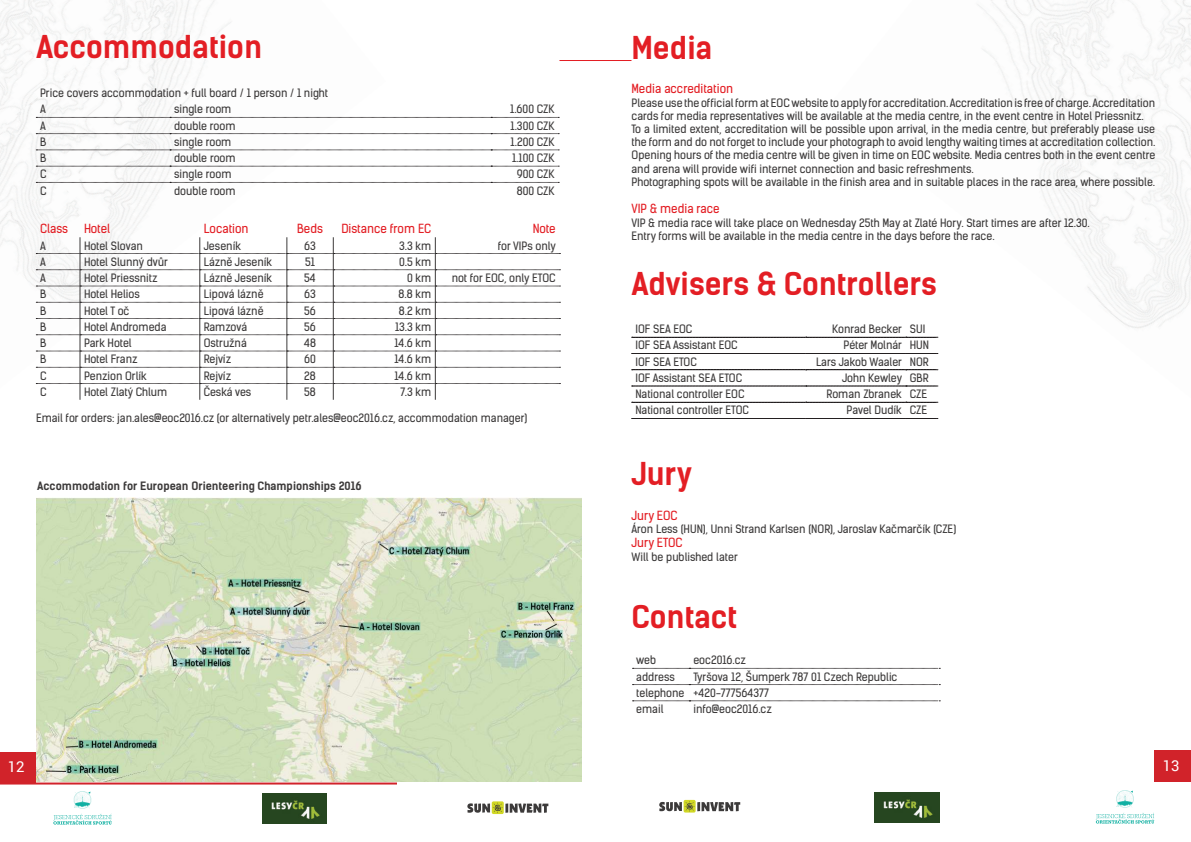
<style>
.page{position:relative;width:1191px;height:842px;background:#fff}
.page>*{position:absolute;margin:0;border:0;box-sizing:border-box;transform-origin:0 0}
.t1{font:700 30px "Kelson Sans";color:#e31e24}
.t2{font:15px "Roboto";color:#fff}
.t3{font:12px "Kelson Sans";color:#e31e24}
.t4{font:11px/13.2px "Kelson Sans";color:#3c3a3a}
.t5{font:700 11px "Kelson Sans";color:#3c3a3a}
</style>
<div class="page">
<img style="left:0;top:50px;width:224px;height:211px">
<img style="left:0;top:0;width:160px;height:93px">
<img style="left:0;top:39px;width:43px;height:88px">
<hr style="left:559px;top:60px;width:72px;height:1px;background:#e31e24">
<img style="left:1003px;top:77px;width:188px;height:251px">
<img style="left:1150px;top:315px;width:41px;height:13px">
<img style="left:1018px;top:0;width:173px;height:120px">
<img style="left:1169px;top:93px;width:22px;height:44px">
<hr style="left:0;top:782px;width:397px;height:2px;background:#d1232a">
<svg style="left:492px;top:801px;width:12px;height:13px"></svg>
<svg style="left:467px;top:802px;width:81px;height:11px"></svg>
<img style="left:262px;top:793px;width:64px;height:30px">
<svg style="left:53px;top:791px;width:59px;height:33px"></svg>
<img style="left:75px;top:799px;width:14px;height:7px">
<div style="left:683px;top:800px;width:12px;height:12px;background:#d1d825;border-radius:2px"></div>
<svg style="left:659px;top:801px;width:81px;height:10px"></svg>
<img style="left:874px;top:792px;width:65px;height:30px">
<svg style="left:1095px;top:790px;width:59px;height:33px"></svg>
<img style="left:1117px;top:798px;width:14px;height:7px">
<div style="left:0;top:752px;width:36px;height:32px;background:#d1232a"></div>
<div style="left:1155px;top:750px;width:36px;height:32px;background:#d1232a"></div>
<svg style="left:36px;top:117px;width:523px;height:1px"></svg>
<svg style="left:36px;top:133px;width:523px;height:1px"></svg>
<svg style="left:36px;top:150px;width:523px;height:1px"></svg>
<svg style="left:36px;top:166px;width:523px;height:1px"></svg>
<svg style="left:36px;top:182px;width:523px;height:1px"></svg>
<svg style="left:36px;top:237px;width:524px;height:163px"></svg>
<svg style="left:631px;top:337px;width:307px;height:1px"></svg>
<svg style="left:631px;top:353px;width:307px;height:1px"></svg>
<svg style="left:631px;top:370px;width:307px;height:1px"></svg>
<svg style="left:631px;top:386px;width:307px;height:1px"></svg>
<svg style="left:631px;top:402px;width:307px;height:1px"></svg>
<svg style="left:631px;top:418px;width:307px;height:1px"></svg>
<svg style="left:632px;top:668px;width:308px;height:1px"></svg>
<svg style="left:632px;top:684px;width:308px;height:1px"></svg>
<svg style="left:632px;top:701px;width:308px;height:1px"></svg>
<img style="left:36px;top:498px;width:545px;height:284px">
<h1 class="t1" style="left:36px;top:29px;width:228px">Accommodation</h1>
<p class="t4" style="left:40px;top:86px;width:289px">Price covers accommodation + full board / 1 person / 1 night</p>
<p class="t4" style="left:40px;top:103px;width:7px">A</p>
<p class="t4" style="left:174px;top:103px;width:59px">single room</p>
<p class="t4" style="left:510px;top:103px;width:46px">1.600 CZK</p>
<p class="t4" style="left:40px;top:119px;width:7px">A</p>
<p class="t4" style="left:174px;top:119px;width:63px">double room</p>
<p class="t4" style="left:510px;top:119px;width:46px">1.300 CZK</p>
<p class="t4" style="left:40px;top:135px;width:8px">B</p>
<p class="t4" style="left:174px;top:135px;width:59px">single room</p>
<p class="t4" style="left:510px;top:135px;width:46px">1.200 CZK</p>
<p class="t4" style="left:40px;top:151px;width:8px">B</p>
<p class="t4" style="left:174px;top:151px;width:63px">double room</p>
<p class="t4" style="left:512px;top:151px;width:44px">1.100 CZK</p>
<p class="t4" style="left:40px;top:168px;width:8px">C</p>
<p class="t4" style="left:174px;top:168px;width:59px">single room</p>
<p class="t4" style="left:516px;top:168px;width:39px">900 CZK</p>
<p class="t4" style="left:40px;top:184px;width:8px">C</p>
<p class="t4" style="left:174px;top:184px;width:63px">double room</p>
<p class="t4" style="left:516px;top:184px;width:40px">800 CZK</p>
<p class="t3" style="left:40px;top:221px;width:30px">Class</p>
<p class="t3" style="left:84px;top:221px;width:28px">Hotel</p>
<p class="t3" style="left:204px;top:221px;width:46px">Location</p>
<p class="t3" style="left:297px;top:221px;width:27px">Beds</p>
<p class="t3" style="left:341px;top:221px;width:91px">Distance from EC</p>
<p class="t3" style="left:532px;top:221px;width:25px">Note</p>
<p class="t4" style="left:40px;top:239px;width:7px">A</p>
<p class="t4" style="left:84px;top:239px;width:60px">Hotel Slovan</p>
<p class="t4" style="left:204px;top:239px;width:39px">Jeseník</p>
<p class="t4" style="left:304px;top:239px;width:13px">63</p>
<p class="t4" style="left:399px;top:239px;width:34px">3.3 km</p>
<p class="t4" style="left:498px;top:239px;width:60px">for VIPs only</p>
<p class="t4" style="left:40px;top:255px;width:7px">A</p>
<p class="t4" style="left:84px;top:255px;width:86px">Hotel Slunný dvůr</p>
<p class="t4" style="left:204px;top:255px;width:70px">Lázně Jeseník</p>
<p class="t4" style="left:305px;top:255px;width:11px">51</p>
<p class="t4" style="left:399px;top:255px;width:34px">0.5 km</p>
<p class="t4" style="left:40px;top:271px;width:7px">A</p>
<p class="t4" style="left:84px;top:271px;width:75px">Hotel Priessnitz</p>
<p class="t4" style="left:204px;top:271px;width:70px">Lázně Jeseník</p>
<p class="t4" style="left:304px;top:271px;width:13px">54</p>
<p class="t4" style="left:407px;top:271px;width:26px">0 km</p>
<p class="t4" style="left:452px;top:271px;width:106px">not for EOC, only ETOC</p>
<p class="t4" style="left:40px;top:288px;width:8px">B</p>
<p class="t4" style="left:84px;top:288px;width:57px">Hotel Helios</p>
<p class="t4" style="left:204px;top:288px;width:61px">Lipová lázně</p>
<p class="t4" style="left:304px;top:288px;width:13px">63</p>
<p class="t4" style="left:398px;top:288px;width:34px">8.8 km</p>
<p class="t4" style="left:40px;top:304px;width:8px">B</p>
<p class="t4" style="left:84px;top:304px;width:47px">Hotel T oč</p>
<p class="t4" style="left:204px;top:304px;width:61px">Lipová lázně</p>
<p class="t4" style="left:304px;top:304px;width:13px">56</p>
<p class="t4" style="left:399px;top:304px;width:34px">8.2 km</p>
<p class="t4" style="left:40px;top:320px;width:8px">B</p>
<p class="t4" style="left:84px;top:320px;width:84px">Hotel Andromeda</p>
<p class="t4" style="left:204px;top:320px;width:45px">Ramzová</p>
<p class="t4" style="left:304px;top:320px;width:13px">56</p>
<p class="t4" style="left:395px;top:320px;width:38px">13.3 km</p>
<p class="t4" style="left:40px;top:336px;width:8px">B</p>
<p class="t4" style="left:84px;top:336px;width:49px">Park Hotel</p>
<p class="t4" style="left:204px;top:336px;width:44px">Ostružná</p>
<p class="t4" style="left:304px;top:336px;width:14px">48</p>
<p class="t4" style="left:394px;top:336px;width:38px">14.6 km</p>
<p class="t4" style="left:40px;top:353px;width:8px">B</p>
<p class="t4" style="left:84px;top:353px;width:55px">Hotel Franz</p>
<p class="t4" style="left:204px;top:353px;width:29px">Rejvíz</p>
<p class="t4" style="left:304px;top:353px;width:13px">60</p>
<p class="t4" style="left:394px;top:353px;width:38px">14.6 km</p>
<p class="t4" style="left:40px;top:369px;width:8px">C</p>
<p class="t4" style="left:84px;top:369px;width:64px">Penzion Orlík</p>
<p class="t4" style="left:204px;top:369px;width:29px">Rejvíz</p>
<p class="t4" style="left:304px;top:369px;width:13px">28</p>
<p class="t4" style="left:394px;top:369px;width:38px">14.6 km</p>
<p class="t4" style="left:40px;top:385px;width:8px">C</p>
<p class="t4" style="left:84px;top:385px;width:85px">Hotel Zlatý Chlum</p>
<p class="t4" style="left:204px;top:385px;width:49px">Česká ves</p>
<p class="t4" style="left:304px;top:385px;width:13px">58</p>
<p class="t4" style="left:400px;top:385px;width:32px">7.3 km</p>
<p class="t4" style="left:36px;top:411px;width:493px">Email for orders: jan.ales@eoc2016.cz (or alternatively petr.ales@eoc2016.cz, accommodation manager)</p>
<p class="t5" style="left:37px;top:479px;width:326px">Accommodation for European Orienteering Championships 2016</p>
<h1 class="t1" style="left:631px;top:30px;width:82px">Media</h1>
<p class="t3" style="left:631px;top:82px;width:103px">Media accreditation</p>
<p class="t4" style="left:631px;top:96px;width:525px">Please use the officialform at EOCwebsite to applyfor accreditation.Accreditation is free of charge.Accreditation cards for media representatives will be available at the media centre, in the event centre in Hotel Priessnitz.<br>To a limited extent, accreditation will be possible upon arrival, in the media centre, but preferably please use the form and do not forget to include your photograph to avoid lengthy waiting times at accreditation collection.<br>Opening hours of the media centre will be given in time on EOC website. Media centres both in the event centre and arena will provide wifi internet connection and basic refreshments.<br>Photographing spots will be available in the finish area and in suitable places in the race area, where possible.</p>
<p class="t3" style="left:631px;top:202px;width:90px">VIP &amp; media race</p>
<p class="t4" style="left:631px;top:216px;width:459px">VIP &amp; media race will take place on Wednesday 25th May at Zlaté Hory. Start times are after 12.30.<br>Entry forms will be available in the media centre in the days before the race.</p>
<h1 class="t1" style="left:631px;top:265px;width:307px">Advisers &amp; Controllers</h1>
<p class="t4" style="left:635px;top:323px;width:58px">IOF SEA EOC</p>
<p class="t4" style="left:832px;top:323px;width:95px">Konrad Becker SUI</p>
<p class="t4" style="left:635px;top:339px;width:104px">IOF SEA Assistant EOC</p>
<p class="t4" style="left:843px;top:339px;width:87px">Péter Molnár HUN</p>
<p class="t4" style="left:635px;top:355px;width:63px">IOF SEA ETOC</p>
<p class="t4" style="left:816px;top:355px;width:114px">Lars Jakob Waaler NOR</p>
<p class="t4" style="left:635px;top:371px;width:108px">IOF Assistant SEA ETOC</p>
<p class="t4" style="left:842px;top:371px;width:88px">John Kewley GBR</p>
<p class="t4" style="left:635px;top:388px;width:110px">National controller EOC</p>
<p class="t4" style="left:826px;top:388px;width:102px">Roman Zbranek CZE</p>
<p class="t4" style="left:635px;top:404px;width:115px">National controller ETOC</p>
<p class="t4" style="left:846px;top:404px;width:82px">Pavel Dudík CZE</p>
<h1 class="t1" style="left:631px;top:455px;width:62px">Jury</h1>
<p class="t3" style="left:631px;top:508px;width:48px">Jury EOC</p>
<p class="t4" style="left:631px;top:522px;width:326px">Áron Less (HUN), Unni Strand Karlsen (NOR), Jaroslav Kačmarčík (CZE)</p>
<p class="t3" style="left:631px;top:536px;width:53px">Jury ETOC</p>
<p class="t4" style="left:631px;top:550px;width:108px">Will be published later</p>
<h1 class="t1" style="left:631px;top:599px;width:107px">Contact</h1>
<p class="t4" style="left:636px;top:654px;width:21px">web</p>
<p class="t4" style="left:693px;top:654px;width:54px">eoc2016.cz</p>
<p class="t4" style="left:636px;top:670px;width:40px">address</p>
<p class="t4" style="left:636px;top:668px;width:263px;line-height:16.2px;text-indent:57px">Tyršova 12, Šumperk 787 01 Czech Republic telephone +420-777564377<br>email</p>
<p class="t4" style="left:693px;top:702px;width:80px">info@eoc2016.cz</p>
<h2 class="t2" style="left:8px;top:756px;width:18px">12</h2>
<h2 class="t2" style="left:1162px;top:755px;width:18px">13</h2>
</div>
